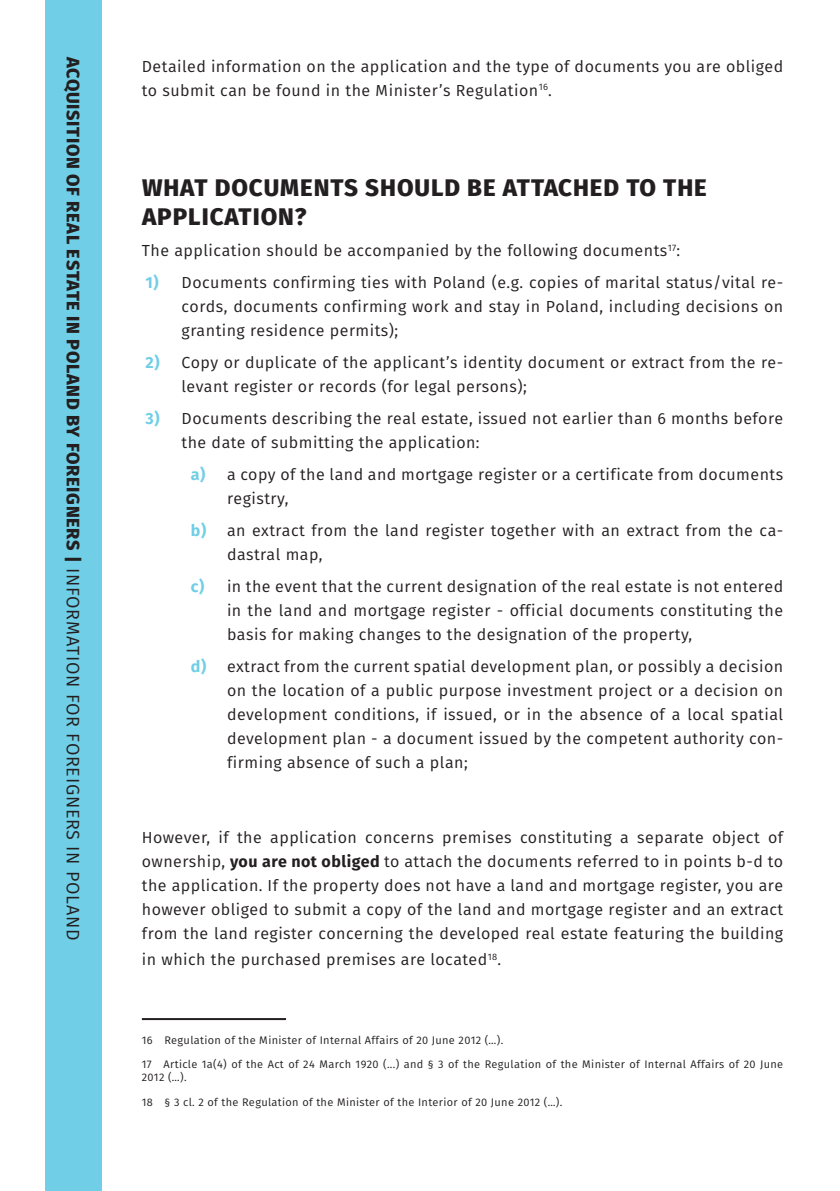
<style>
.page{position:relative;width:840px;height:1191px;background:#fff}
.page>*{position:absolute;margin:0;border:0;box-sizing:border-box;transform-origin:0 0}
.t1{font:800 24px/28.8px "Fira Sans";letter-spacing:.04em;color:#231f20}
.t2{font:800 18px "Fira Sans";letter-spacing:.04em;color:#231f20}
.t3{font:16px/24px "Fira Sans";letter-spacing:.03em;color:#231f20}
.t4{font:11px/13.2px "Fira Sans";letter-spacing:.03em;color:#231f20}
.s1{font-weight:400}
.s2{font-weight:700;color:#70cee6}
.s3{font-weight:700}
</style>
<div class="page">
<hr style="left:142px;top:1018px;width:144px;height:2px;background:#231f20">
<div style="left:45px;top:0;width:57px;height:1191px;background:#70cee6"></div>
<p class="t2" style="left:89px;top:57px;width:884px;rotate:90deg">ACQUISITION OF REAL ESTATE IN POLAND BY FOREIGNERS | <span class="s1">INFORMATION FOR FOREIGNERS IN POLAND</span></p>
<p class="t3" style="left:142px;top:54px;width:642px">Detailed information on the application and the type of documents you are obliged to submit can be found in the Minister’s Regulation<sup>16</sup>.</p>
<h1 class="t1" style="left:142px;top:171px;width:566px">WHAT DOCUMENTS SHOULD BE ATTACHED TO THE<br>APPLICATION?</h1>
<p class="t3" style="left:142px;top:238px;width:539px">The application should be accompanied by the following documents<sup>17</sup>:</p>
<p class="t3" style="left:181px;top:270px;width:602px;text-align:justify;text-indent:-36px"><span class="s2">1)</span> Documents confirming ties with Poland (e.g. copies of marital status/vital re&shy;cords, documents confirming work and stay in Poland, including decisions on granting residence permits);</p>
<p class="t3" style="left:181px;top:350px;width:602px;text-indent:-36px"><span class="s2">2)</span> Copy or duplicate of the applicant’s identity document or extract from the re&shy;levant register or records (for legal persons);</p>
<p class="t3" style="left:181px;top:406px;width:603px;text-indent:-36px"><span class="s2">3)</span> Documents describing the real estate, issued not earlier than 6 months before the date of submitting the application:</p>
<p class="t3" style="left:227px;top:462px;width:557px;text-indent:-36px"><span class="s2">a)</span> a copy of the land and mortgage register or a certificate from documents registry,</p>
<p class="t3" style="left:227px;top:518px;width:557px;text-indent:-36px"><span class="s2">b)</span> an extract from the land register together with an extract from the ca&shy;dastral map,</p>
<p class="t3" style="left:227px;top:574px;width:557px;text-align:justify;text-indent:-36px"><span class="s2">c)</span> in the event that the current designation of the real estate is not entered in the land and mortgage register - official documents constituting the basis for making changes to the designation of the property,</p>
<p class="t3" style="left:227px;top:654px;width:557px;text-align:justify;text-indent:-36px"><span class="s2">d)</span> extract from the current spatial development plan, or possibly a decision on the location of a public purpose investment project or a decision on development conditions, if issued, or in the absence of a local spatial development plan - a document issued by the competent authority con&shy;firming absence of such a plan;</p>
<p class="t3" style="left:142px;top:824px;width:642px;text-align:justify">However, if the application concerns premises constituting a separate object of ownership, <span class="s3">you are not obliged</span> to attach the documents referred to in points b-d to the application. If the property does not have a land and mortgage register, you are however obliged to submit a copy of the land and mortgage register and an extract from the land register concerning the developed real estate featuring the building</p>
<p class="t3" style="left:142px;top:947px;width:360px">in which the purchased premises are located<sup>18</sup>.</p>
<p class="t4" style="left:142px;top:1033px;width:362px">16 Regulation of the Minister of Internal Affairs of 20 June 2012 (…).</p>
<p class="t4" style="left:142px;top:1057px;width:642px">17 Article 1a(4) of the Act of 24 March 1920 (...) and § 3 of the Regulation of the Minister of Internal Affairs of 20 June<br>2012 (…).</p>
<p class="t4" style="left:142px;top:1095px;width:421px">18 § 3 cl. 2 of the Regulation of the Minister of the Interior of 20 June 2012 (…).</p>
</div>
